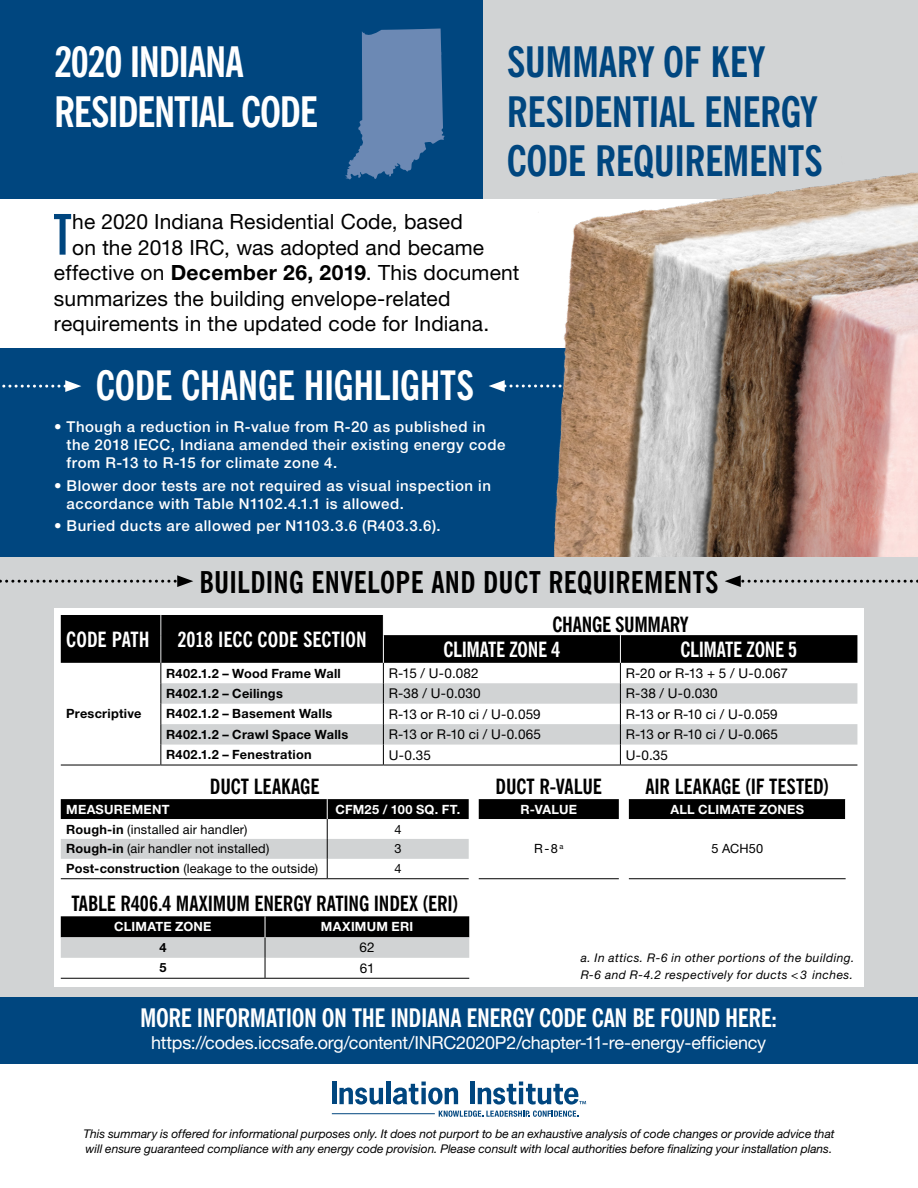
<style>
.page{position:relative;width:918px;height:1188px;background:#fff}
.page>*{position:absolute;margin:0;border:0;box-sizing:border-box;transform-origin:0 0}
.t1{font:700 extra-condensed 56.25px "News Gothic BT";color:#00467f}
.t2{font:700 condensed 42px/49.5px "News Gothic BT";letter-spacing:-.01em;color:#00467f}
.t3{font:700 condensed 42px/49.5px "News Gothic BT";letter-spacing:-.03em;color:#fff}
.t4{font:700 condensed 40.5px "News Gothic BT";letter-spacing:-.01em;color:#fff}
.t5{font:700 condensed 30px "News Gothic BT";letter-spacing:.01em;color:#000}
.t6{font:700 condensed 25.5px "News Gothic BT";letter-spacing:-.02em;color:#fff}
.t7{font:21px "Helvetica Neue LT Std";letter-spacing:.005em;color:#000}
.t8{font:700 condensed 21px "News Gothic BT";letter-spacing:-.01em;color:#000}
.t9{font:700 condensed 21px "News Gothic BT";letter-spacing:-.01em;color:#fff}
.t10{font:18px "Helvetica Neue LT Std";letter-spacing:-.015em;color:#fff}
.t11{font:500 15px/18px "Helvetica Neue LT Std";letter-spacing:.035em;color:#fff}
.t12{font:13.5px "Helvetica Neue LT Std";letter-spacing:.01em;color:#000}
.t13{font:700 12.75px "Helvetica Neue LT Std";letter-spacing:.02em;color:#000}
.t14{font:12.75px "Helvetica Neue LT Std";letter-spacing:.01em;color:#000}
.t15{font:700 12.75px "Helvetica Neue LT Std";letter-spacing:.02em;color:#fff}
.t16{font:italic 12px/15px "Helvetica Neue LT Std";color:#000}
.t17{font:italic 12px/16.5px "Helvetica Neue LT Std";letter-spacing:.035em;color:#000}
.s1{font-weight:700}
</style>
<div class="page">
<div style="left:0;top:348px;width:918px;height:241px;background:#00467f"></div>
<div style="left:463px;top:0;width:455px;height:199px;background:#d1d3d4"></div>
<div style="left:0;top:0;width:482px;height:199px;background:#00467f"></div>
<svg style="left:489px;top:380px;width:48px;height:12px"></svg>
<svg style="left:2px;top:380px;width:79px;height:12px"></svg>
<img style="left:540px;top:172px;width:378px;height:385px">
<div style="left:0;top:557px;width:918px;height:452px;background:#d1d3d4"></div>
<div style="left:54px;top:608px;width:810px;height:378px;background:#fff"></div>
<hr style="left:61px;top:765px;width:99px;height:1px;background:#000">
<hr style="left:160px;top:765px;width:223px;height:1px;background:#000">
<hr style="left:383px;top:765px;width:237px;height:1px;background:#000">
<hr style="left:620px;top:765px;width:237px;height:1px;background:#000">
<svg style="left:61px;top:615px;width:796px;height:150px"></svg>
<hr style="left:332px;top:1082px;width:4px;height:22px;background:#00467f">
<svg style="left:439px;top:1111px;width:139px;height:6px"></svg>
<svg style="left:339px;top:1088px;width:44px;height:17px"></svg>
<hr style="left:386px;top:1082px;width:4px;height:22px;background:#00467f">
<svg style="left:393px;top:1082px;width:65px;height:23px"></svg>
<div style="left:470px;top:1082px;width:5px;height:22px;background:#00467f"></div>
<svg style="left:478px;top:1082px;width:108px;height:23px"></svg>
<hr style="left:332px;top:1113px;width:103px;height:1px;background:#00467f">
<div style="left:0;top:997px;width:918px;height:67px;background:#00467f"></div>
<svg style="left:345px;top:29px;width:99px;height:151px"></svg>
<svg style="left:0;top:575px;width:193px;height:12px"></svg>
<svg style="left:725px;top:575px;width:193px;height:12px"></svg>
<hr style="left:61px;top:878px;width:266px;height:1px;background:#000">
<hr style="left:327px;top:878px;width:142px;height:1px;background:#000">
<svg style="left:61px;top:799px;width:785px;height:79px"></svg>
<hr style="left:629px;top:878px;width:217px;height:1px;background:#000">
<hr style="left:479px;top:878px;width:140px;height:1px;background:#000">
<hr style="left:61px;top:978px;width:204px;height:1px;background:#000">
<hr style="left:265px;top:978px;width:204px;height:1px;background:#000">
<svg style="left:61px;top:916px;width:408px;height:62px"></svg>
<h2 class="t3" style="left:54px;top:37px;width:265px">2020 INDIANA<br>RESIDENTIAL CODE</h2>
<h2 class="t2" style="left:507px;top:37px;width:318px">SUMMARY OF KEY<br>RESIDENTIAL ENERGY<br>CODE REQUIREMENTS</h2>
<h1 class="t1" style="left:54px;top:200px;width:20px">T</h1>
<h3 class="t7" style="left:72px;top:209px;width:392px">he 2020 Indiana Residential Code, based</h3>
<h3 class="t7" style="left:72px;top:235px;width:413px">on the 2018 IRC, was adopted and became</h3>
<h3 class="t7" style="left:54px;top:260px;width:467px">effective on <span class="s1">December 26, 2019</span>. This document</h3>
<h3 class="t7" style="left:54px;top:286px;width:398px">summarizes the building envelope-related</h3>
<h3 class="t7" style="left:54px;top:311px;width:437px">requirements in the updated code for Indiana.</h3>
<h3 class="t4" style="left:96px;top:361px;width:380px">CODE CHANGE HIGHLIGHTS</h3>
<p class="t11" style="left:67px;top:418px;width:440px;text-indent:-13px">• Though a reduction in R-value from R-20 as published in the 2018 IECC, Indiana amended their existing energy code from R-13 to R-15 for climate zone 4.</p>
<p class="t11" style="left:67px;top:476px;width:426px;text-indent:-13px">• Blower door tests are not required as visual inspection in accordance with Table N1102.4.1.1 is allowed.</p>
<p class="t11" style="left:54px;top:517px;width:388px">• Buried ducts are allowed per N1103.3.6 (R403.3.6).</p>
<h3 class="t5" style="left:199px;top:564px;width:521px">BUILDING ENVELOPE AND DUCT REQUIREMENTS</h3>
<h3 class="t9" style="left:66px;top:627px;width:85px">CODE PATH</h3>
<h3 class="t9" style="left:177px;top:627px;width:191px">2018 IECC CODE SECTION</h3>
<h3 class="t8" style="left:553px;top:611px;width:137px">CHANGE SUMMARY</h3>
<h3 class="t9" style="left:444px;top:637px;width:118px">CLIMATE ZONE 4</h3>
<h3 class="t9" style="left:681px;top:637px;width:118px">CLIMATE ZONE 5</h3>
<p class="t13" style="left:66px;top:706px;width:77px">Prescriptive</p>
<p class="t13" style="left:166px;top:665px;width:176px">R402.1.2 – Wood Frame Wall</p>
<p class="t12" style="left:389px;top:665px;width:91px">R-15 / U-0.082</p>
<p class="t12" style="left:626px;top:665px;width:164px">R-20 or R-13 + 5 / U-0.067</p>
<p class="t13" style="left:166px;top:686px;width:118px">R402.1.2 – Ceilings</p>
<p class="t12" style="left:389px;top:685px;width:93px">R-38 / U-0.030</p>
<p class="t12" style="left:626px;top:685px;width:93px">R-38 / U-0.030</p>
<p class="t13" style="left:166px;top:706px;width:168px">R402.1.2 – Basement Walls</p>
<p class="t12" style="left:389px;top:706px;width:153px">R-13 or R-10 ci / U-0.059</p>
<p class="t12" style="left:626px;top:706px;width:153px">R-13 or R-10 ci / U-0.059</p>
<p class="t13" style="left:166px;top:726px;width:184px">R402.1.2 – Crawl Space Walls</p>
<p class="t12" style="left:389px;top:726px;width:154px">R-13 or R-10 ci / U-0.065</p>
<p class="t12" style="left:626px;top:726px;width:154px">R-13 or R-10 ci / U-0.065</p>
<p class="t13" style="left:166px;top:747px;width:147px">R402.1.2 – Fenestration</p>
<p class="t12" style="left:389px;top:747px;width:44px">U-0.35</p>
<p class="t12" style="left:626px;top:747px;width:44px">U-0.35</p>
<h3 class="t8" style="left:210px;top:773px;width:111px">DUCT LEAKAGE</h3>
<h3 class="t8" style="left:496px;top:773px;width:108px">DUCT R-VALUE</h3>
<h3 class="t8" style="left:645px;top:773px;width:185px">AIR LEAKAGE (IF TESTED)</h3>
<p class="t15" style="left:66px;top:801px;width:105px">MEASUREMENT</p>
<p class="t15" style="left:335px;top:801px;width:127px">CFM25 / 100 SQ. FT.</p>
<p class="t15" style="left:521px;top:801px;width:58px">R-VALUE</p>
<p class="t15" style="left:670px;top:801px;width:135px">ALL CLIMATE ZONES</p>
<p class="t14" style="left:66px;top:821px;width:183px"><span class="s1">Rough-in</span> (installed air handler)</p>
<p class="t14" style="left:394px;top:821px;width:9px">4</p>
<p class="t14" style="left:534px;top:841px;width:31px">R-8<sup>a</sup></p>
<p class="t14" style="left:66px;top:841px;width:205px"><span class="s1">Rough-in</span> (air handler not installed)</p>
<p class="t14" style="left:394px;top:841px;width:9px">3</p>
<p class="t14" style="left:711px;top:841px;width:53px">5 ACH50</p>
<p class="t14" style="left:66px;top:861px;width:253px"><span class="s1">Post-construction</span> (leakage to the outside)</p>
<p class="t14" style="left:394px;top:861px;width:9px">4</p>
<h3 class="t8" style="left:71px;top:891px;width:389px">TABLE R406.4 MAXIMUM ENERGY RATING INDEX (ERI)</h3>
<p class="t15" style="left:114px;top:918px;width:99px">CLIMATE ZONE</p>
<p class="t15" style="left:321px;top:918px;width:94px">MAXIMUM ERI</p>
<p class="t13" style="left:159px;top:939px;width:9px">4</p>
<p class="t12" style="left:360px;top:940px;width:17px">62</p>
<p class="t13" style="left:159px;top:960px;width:9px">5</p>
<p class="t12" style="left:360px;top:960px;width:16px">61</p>
<p class="t17" style="left:581px;top:949px;width:275px">a. In attics. R-6 in other portions of the building.<br>R-6 and R-4.2 respectively for ducts &lt; 3 inches.</p>
<h3 class="t6" style="left:140px;top:1002px;width:639px">MORE INFORMATION ON THE INDIANA ENERGY CODE CAN BE FOUND HERE:</h3>
<p class="t10" style="left:151px;top:1032px;width:617px">https://codes.iccsafe.org/content/INRC2020P2/chapter-11-re-energy-efficiency</p>
<p class="t16" style="left:83px;top:1126px;width:753px">This summary is offered for informational purposes only. It does not purport to be an exhaustive analysis of code changes or provide advice that will ensure guaranteed compliance with any energy code provision. Please consult with local authorities before finalizing your installation plans.</p>
</div>
